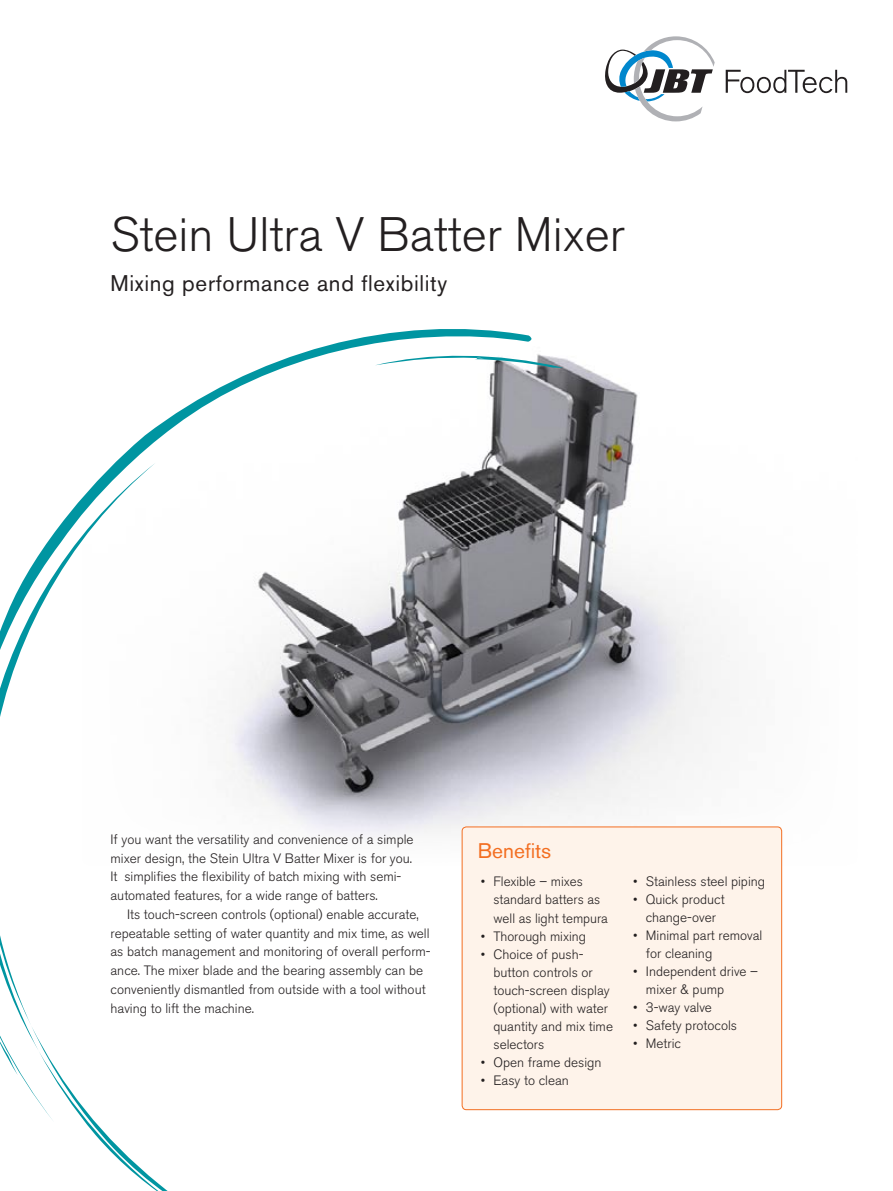
<style>
.page{position:relative;width:893px;height:1191px;background:#fff}
.page>*{position:absolute;margin:0;border:0;box-sizing:border-box;transform-origin:0 0}
.t1{font:300 48px "Akzidenz Grotesk BE";color:#231f20}
.t2{font:22.5px "Akzidenz Grotesk BE";letter-spacing:.03em;color:#231f20}
.t3{font:21px "Akzidenz Grotesk BE";color:#f36e21}
.t4{font:300 13.5px/18px "Akzidenz Grotesk BE";color:#231f20}
</style>
<div class="page">
<img style="left:296px;top:358px;width:487px;height:507px">
<svg style="left:533px;top:354px;width:30px;height:14px"></svg>
<svg style="left:116px;top:329px;width:417px;height:491px"></svg>
<svg style="left:4px;top:654px;width:219px;height:537px"></svg>
<svg style="left:0;top:462px;width:156px;height:589px"></svg>
<div style="left:462px;top:827px;width:320px;height:282px;background:#fef3ea;border-radius:4px"></div>
<div style="left:462px;top:826px;width:320px;height:284px;border:1px solid #f36e21;border-radius:4px"></div>
<svg style="left:605px;top:36px;width:242px;height:85px"></svg>
<h1 class="t1" style="left:111px;top:207px;width:516px">Stein Ultra V Batter Mixer</h1>
<h2 class="t2" style="left:111px;top:270px;width:338px">Mixing performance and flexibility</h2>
<p class="t4" style="left:111px;top:830px;width:304px;line-height:18.8px">If you want the versatility and convenience of a simple mixer design, the Stein Ultra V Batter Mixer is for you.<br>It simplifies the flexibility of batch mixing with semi&shy;automated features, for a wide range of batters.</p>
<p class="t4" style="left:111px;top:905px;width:322px;line-height:18.8px;text-indent:16px">Its touch-screen controls (optional) enable accurate, repeatable setting of water quantity and mix time, as well as batch management and monitoring of overall perform&shy;ance. The mixer blade and the bearing assembly can be conveniently dismantled from outside with a tool without having to lift the machine.</p>
<h3 class="t3" style="left:478px;top:837px;width:75px">Benefits</h3>
<p class="t4" style="left:493px;top:873px;width:116px;text-indent:-13px">• Flexible – mixes standard batters as well as light tempura</p>
<p class="t4" style="left:481px;top:927px;width:107px">• Thorough mixing</p>
<p class="t4" style="left:493px;top:945px;width:121px;text-indent:-13px">• Choice of push&shy;button controls or touch-screen display (optional) with water quantity and mix time selectors</p>
<p class="t4" style="left:481px;top:1053px;width:122px">• Open frame design</p>
<p class="t4" style="left:481px;top:1071px;width:90px">• Easy to clean</p>
<p class="t4" style="left:633px;top:873px;width:133px">• Stainless steel piping</p>
<p class="t4" style="left:633px;top:891px;width:93px;text-align:center">• Quick product change-over</p>
<p class="t4" style="left:646px;top:927px;width:118px;text-indent:-13px">• Minimal part removal for cleaning</p>
<p class="t4" style="left:646px;top:963px;width:114px;text-indent:-13px">• Independent drive – mixer &amp; pump</p>
<p class="t4" style="left:633px;top:999px;width:80px">• 3-way valve</p>
<p class="t4" style="left:633px;top:1017px;width:105px">• Safety protocols</p>
<p class="t4" style="left:633px;top:1035px;width:49px">• Metric</p>
</div>
